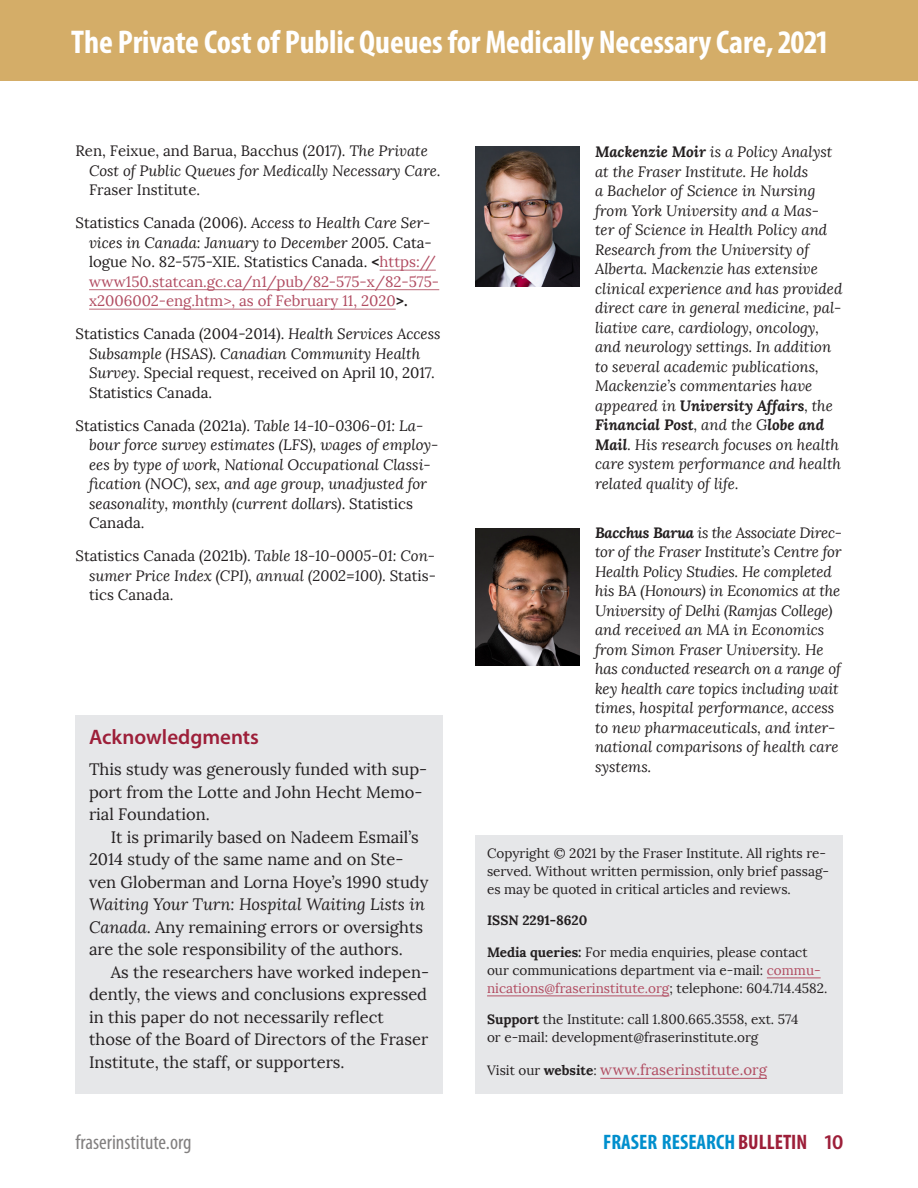
<style>
.page{position:relative;width:918px;height:1188px;background:#fff}
.page>*{position:absolute;margin:0;border:0;box-sizing:border-box;transform-origin:0 0}
.t1{font:700 condensed 33px "Myriad Pro";letter-spacing:-.005em;color:#fff}
.t2{font:700 condensed 21px "Myriad Pro";color:#008fcd}
.t3{font:condensed 21px "Myriad Pro";color:#828080}
.Head_2{font:600 21px "Myriad Pro";color:#9d1f39}
.t4{font:16.5px "Lora";color:#231f20}
.t5{font:italic 16.5px "Lora";color:#231f20}
.author_bio{font:italic 15px/19.5px "Lora";color:#231f20}
.biblio_entry{font:italic 15px/19.5px "Lora";color:#1f1b1c}
.biblio_entry-2{font:15px/19.5px "Lora";color:#b14c61}
.biblio_entry-3{font:italic 15px/19.5px "Lora";color:#231f20}
.biblio_entry-4{font:15px/19.5px "Lora";color:#1f1b1c}
.copyright_info{font:15px "Lora";color:#b14c61}
.copyright_info-2{font:13.5px/18px "Lora";color:#231f20}
.copyright_info-3{font:700 13.5px "Lora";color:#231f20}
.s1{font-style:normal}
.s2{color:#1f1b1c}
.s3{font-style:italic;color:#1f1b1c}
.s4{font-weight:700;color:#231f20}
.s5{font-style:italic}
.s6{font-weight:700}
.s7{color:#b14c61}
.s8{font-size:13.5px;color:#231f20}
.s9{font-weight:700;font-size:13.5px;color:#231f20}
.s10{color:#9d1f39}
.s11{font-weight:600;font-stretch:normal;color:#9d1f39}
</style>
<div class="page">
<div style="left:0;top:0;width:918px;height:81px;background:#d4ad68"></div>
<div style="left:475px;top:835px;width:367px;height:259px;background:#e6e7e9"></div>
<hr style="left:767px;top:977px;width:54px;height:1px;background:#ba6274">
<hr style="left:487px;top:995px;width:182px;height:1px;background:#ba6274">
<hr style="left:600px;top:1078px;width:167px;height:1px;background:#ba6274">
<div style="left:76px;top:715px;width:367px;height:379px;background:#e6e7e9"></div>
<hr style="left:380px;top:270px;width:56px;height:1px;background:#c47988">
<hr style="left:89px;top:289px;width:350px;height:1px;background:#c47988">
<hr style="left:89px;top:309px;width:307px;height:1px;background:#c47988">
<img style="left:475px;top:529px;width:105px;height:136px">
<img style="left:475px;top:146px;width:105px;height:141px">
<h1 class="t1" style="left:71px;top:21px;width:757px">The Private Cost of Public Queues for Medically Necessary Care, 2021</h1>
<p class="biblio_entry-3" style="left:89px;top:141px;width:353px;text-indent:-14px"><span class="s1">Ren, Feixue, and Barua, Bacchus (2017).</span> The Private<br>Cost of Public Queues for Medically Necessary Care<span class="s1">.<br>Fraser Institute.</span></p>
<p class="biblio_entry-2" style="left:89px;top:213px;width:352px;text-indent:-14px"><span class="s2">Statistics Canada (2006).</span> <span class="s3">Access to Health Care Ser&shy;vices in Canada: January to December 2005</span><span class="s2">. Cata&shy;logue No. 82-575-XIE. Statistics Canada.</span> <span class="s4">&lt;</span>https:// www150.statcan.gc.ca/n1/pub/82-575-x/82-575- x2006002-eng.htm&gt;, as of February 11, 2020<span class="s4">&gt;.</span></p>
<p class="biblio_entry-4" style="left:89px;top:324px;width:353px;text-indent:-14px">Statistics Canada (2004-2014). <span class="s5">Health Services Access Subsample (HSAS). Canadian Community Health Survey</span>. Special request, received on April 10, 2017.<br>Statistics Canada.</p>
<p class="biblio_entry" style="left:89px;top:416px;width:351px;text-indent:-14px"><span class="s1">Statistics Canada (2021a).</span> Table 14-10-0306-01: La&shy;bour force survey estimates (LFS), wages of employ&shy;ees by type of work, National Occupational Classi&shy;fication (NOC), sex, and age group, unadjusted for seasonality, monthly (current dollars)<span class="s1">. Statistics Canada.</span></p>
<p class="biblio_entry-3" style="left:89px;top:546px;width:348px;text-align:justify;text-indent:-14px"><span class="s1">Statistics Canada (2021b).</span> Table 18-10-0005-01: Con&shy;sumer Price Index (CPI), annual (2002=100)<span class="s1">. Statis&shy;tics Canada.</span></p>
<p class="Head_2" style="left:89px;top:724px;width:171px">Acknowledgments</p>
<p class="t4" style="left:89px;top:760px;width:340px">This study was generously funded with sup-</p>
<p class="t4" style="left:89px;top:782px;width:335px">port from the Lotte and John Hecht Memo-</p>
<p class="t4" style="left:89px;top:805px;width:122px">rial Foundation.</p>
<p class="t4" style="left:111px;top:827px;width:309px">It is primarily based on Nadeem Esmail’s</p>
<p class="t4" style="left:89px;top:850px;width:316px">2014 study of the same name and on Ste-</p>
<p class="t4" style="left:89px;top:872px;width:341px">ven Globerman and Lorna Hoye’s 1990 study</p>
<p class="t5" style="left:89px;top:894px;width:337px">Waiting Your Turn: Hospital Waiting Lists in</p>
<p class="t4" style="left:89px;top:917px;width:335px"><span class="s5">Canada</span>. Any remaining errors or oversights</p>
<p class="t4" style="left:89px;top:940px;width:315px">are the sole responsibility of the authors.</p>
<p class="t4" style="left:111px;top:962px;width:318px">As the researchers have worked indepen-</p>
<p class="t4" style="left:89px;top:985px;width:339px">dently, the views and conclusions expressed</p>
<p class="t4" style="left:89px;top:1007px;width:296px">in this paper do not necessarily reflect</p>
<p class="t4" style="left:89px;top:1030px;width:341px">those of the Board of Directors of the Fraser</p>
<p class="t4" style="left:89px;top:1052px;width:257px">Institute, the staff, or supporters.</p>
<p class="author_bio" style="left:595px;top:142px;width:249px"><span class="s6">Mackenzie Moir</span> is a Policy Analyst at the Fraser Institute. He holds<br>a Bachelor of Science in Nursing from York University and a Mas-<br>ter of Science in Health Policy and Research from the University of Alberta. Mackenzie has extensive clinical experience and has provided direct care in general medicine, pal&shy;liative care, cardiology, oncology, and neurology settings. In addition to several academic publications, Mackenzie’s commentaries have appeared in <span class="s6">University Affairs</span>, the <span class="s6">Financial Post</span>, and the G<span class="s6">lobe and Mail</span>. His research focuses on health care system performance and health related quality of life.</p>
<p class="author_bio" style="left:595px;top:523px;width:249px"><span class="s6">Bacchus Barua</span> is the Associate Direc&shy;tor of the Fraser Institute’s Centre for Health Policy Studies. He completed his BA (Honours) in Economics at the University of Delhi (Ramjas College) and received an MA in Economics from Simon Fraser University. He has conducted research on a range of key health care topics including wait times, hospital performance, access to new pharmaceuticals, and inter&shy;national comparisons of health care systems.</p>
<p class="copyright_info-2" style="left:487px;top:844px;width:344px">Copyright © 2021 by the Fraser Institute. All rights re&shy;served. Without written permission, only brief passag&shy;es may be quoted in critical articles and reviews.</p>
<p class="copyright_info-3" style="left:487px;top:912px;width:102px">ISSN 2291-8620</p>
<p class="copyright_info-2" style="left:487px;top:943px;width:342px"><span class="s6">Media queries:</span> For media enquiries, please contact our communications department via e-mail: <span class="s7">commu&shy;nications@fraserinstitute.org</span>; telephone: 604.714.4582.</p>
<p class="copyright_info-2" style="left:487px;top:1011px;width:313px"><span class="s6">Support</span> the Institute: call 1.800.665.3558, ext. 574 or e-mail: development@fraserinstitute.org</p>
<p class="copyright_info" style="left:487px;top:1061px;width:281px"><span class="s8">Visit our</span> <span class="s9">website</span><span class="s8">:</span> www.fraserinstitute.org</p>
<h2 class="t3" style="left:76px;top:1129px;width:117px">fraserinstitute.org</h2>
<h2 class="t2" style="left:603px;top:1129px;width:242px">FRASER RESEARCH <span class="s10">BULLETIN</span> <span class="s11">10</span></h2>
</div>
